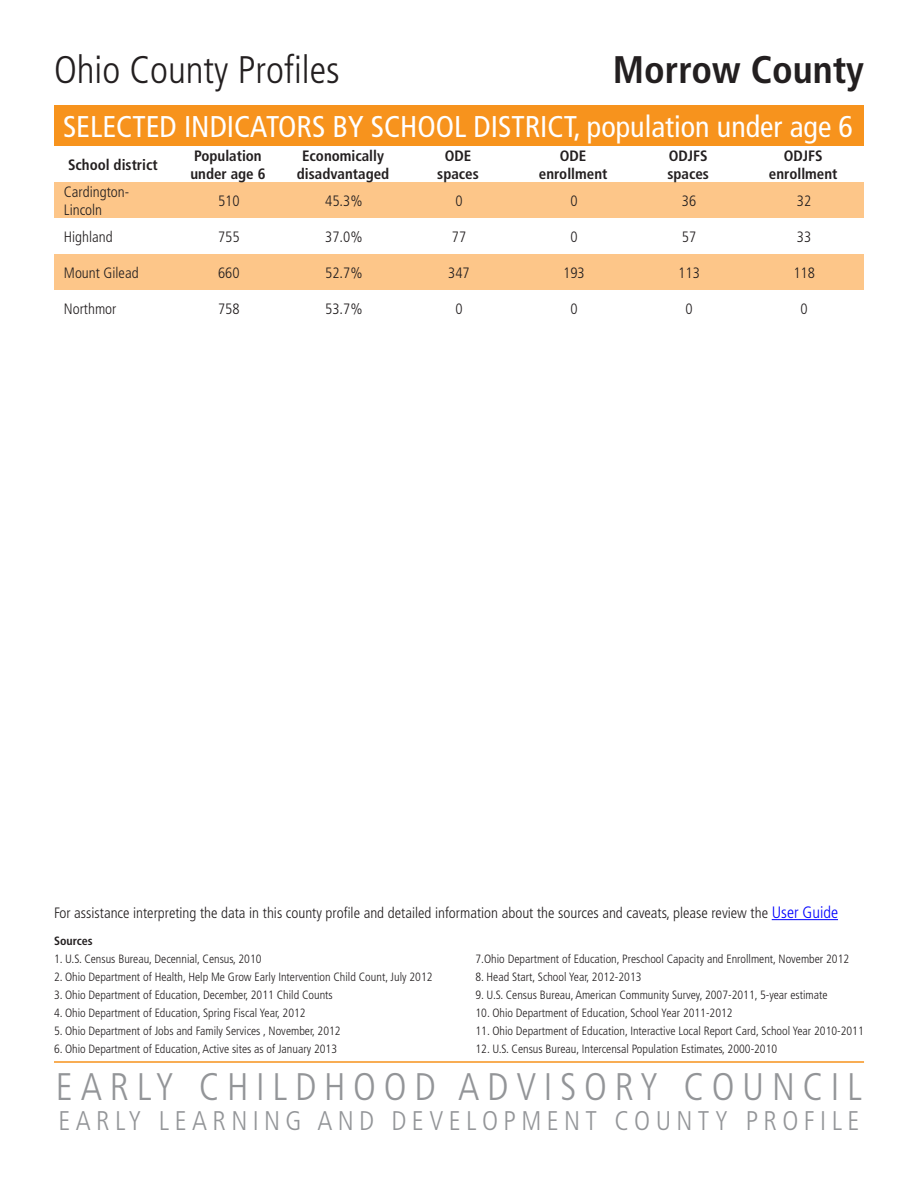
<style>
.page{position:relative;width:918px;height:1188px;background:#fff}
.page>*{position:absolute;margin:0;border:0;box-sizing:border-box;transform-origin:0 0}
.t1{font:300 condensed 38.4px "Frutiger LT Std";letter-spacing:.2em;color:#939598}
.t2{font:300 condensed 38.4px "Frutiger LT Std";color:#231f20}
.t3{font:700 condensed 38.4px "Frutiger LT Std";color:#231f20}
.t4{font:condensed 30px "Frutiger LT Std";color:#fff}
.t5{font:300 condensed 27px "Frutiger LT Std";letter-spacing:.2em;color:#939598}
.t6{font:300 condensed 15px/18px "Frutiger LT Std";color:#231f20}
.t7{font:700 condensed 15px/18px "Frutiger LT Std";color:#231f20}
.t8{font:300 condensed 12px "Frutiger LT Std";color:#231f20}
.t9{font:700 condensed 12px "Frutiger LT Std";color:#231f20}
.s1{font-size:16.5px;color:#00f}
</style>
<div class="page">
<div style="left:54px;top:105px;width:810px;height:41px;background:#f7931d"></div>
<hr style="left:54px;top:1061px;width:810px;height:2px;background:#f7931d">
<div style="left:54px;top:182px;width:810px;height:36px;background:#fdc689"></div>
<div style="left:54px;top:254px;width:810px;height:36px;background:#fdc689"></div>
<hr style="left:772px;top:919px;width:66px;height:1px;background:#00f">
<p class="t2" style="left:54px;top:48px;width:287px">Ohio County Profiles</p>
<p class="t3" style="left:613px;top:47px;width:253px">Morrow County</p>
<p class="t4" style="left:63px;top:109px;width:791px">SELECTED INDICATORS BY SCHOOL DISTRICT, population under age 6</p>
<p class="t7" style="left:68px;top:155px;width:91px">School district</p>
<p class="t7" style="left:190px;top:146px;width:77px">Population under age 6</p>
<p class="t7" style="left:297px;top:146px;width:94px;text-align:center">Economically disadvantaged</p>
<p class="t7" style="left:445px;top:146px;width:28px">ODE</p>
<p class="t7" style="left:437px;top:164px;width:43px">spaces</p>
<p class="t6" style="left:64px;top:183px;width:67px">Cardington-<br>Lincoln</p>
<p class="t6" style="left:64px;top:228px;width:50px">Highland</p>
<p class="t6" style="left:64px;top:264px;width:76px">Mount Gilead</p>
<p class="t6" style="left:64px;top:300px;width:54px">Northmor</p>
<p class="t6" style="left:218px;top:192px;width:23px">510</p>
<p class="t6" style="left:218px;top:228px;width:23px">755</p>
<p class="t6" style="left:218px;top:264px;width:23px">660</p>
<p class="t6" style="left:218px;top:300px;width:23px">758</p>
<p class="t6" style="left:325px;top:192px;width:39px">45.3%</p>
<p class="t6" style="left:325px;top:228px;width:39px">37.0%</p>
<p class="t6" style="left:325px;top:264px;width:39px">52.7%</p>
<p class="t6" style="left:325px;top:300px;width:39px">53.7%</p>
<p class="t6" style="left:455px;top:192px;width:9px">0</p>
<p class="t6" style="left:452px;top:228px;width:16px">77</p>
<p class="t6" style="left:448px;top:264px;width:23px">347</p>
<p class="t6" style="left:455px;top:300px;width:9px">0</p>
<p class="t7" style="left:560px;top:146px;width:28px">ODE</p>
<p class="t7" style="left:539px;top:164px;width:70px">enrollment</p>
<p class="t6" style="left:570px;top:192px;width:9px">0</p>
<p class="t6" style="left:570px;top:228px;width:9px">0</p>
<p class="t6" style="left:563px;top:264px;width:23px">193</p>
<p class="t6" style="left:570px;top:300px;width:9px">0</p>
<p class="t7" style="left:669px;top:146px;width:40px">ODJFS</p>
<p class="t7" style="left:667px;top:164px;width:43px">spaces</p>
<p class="t6" style="left:682px;top:192px;width:16px">36</p>
<p class="t6" style="left:682px;top:228px;width:16px">57</p>
<p class="t6" style="left:678px;top:264px;width:23px">113</p>
<p class="t6" style="left:686px;top:300px;width:9px">0</p>
<p class="t7" style="left:784px;top:146px;width:40px">ODJFS</p>
<p class="t7" style="left:769px;top:164px;width:70px">enrollment</p>
<p class="t6" style="left:797px;top:192px;width:16px">32</p>
<p class="t6" style="left:797px;top:228px;width:16px">33</p>
<p class="t6" style="left:793px;top:264px;width:23px">118</p>
<p class="t6" style="left:801px;top:300px;width:9px">0</p>
<p class="t6" style="left:54px;top:904px;width:786px">For assistance interpreting the data in this county profile and detailed information about the sources and caveats, please review the <span class="s1">User Guide</span></p>
<p class="t9" style="left:54px;top:934px;width:40px">Sources</p>
<p class="t8" style="left:54px;top:952px;width:209px">1. U.S. Census Bureau, Decennial, Census, 2010</p>
<p class="t8" style="left:54px;top:970px;width:380px">2. Ohio Department of Health, Help Me Grow Early Intervention Child Count, July 2012</p>
<p class="t8" style="left:54px;top:988px;width:280px">3. Ohio Department of Education, December, 2011 Child Counts</p>
<p class="t8" style="left:54px;top:1006px;width:253px">4. Ohio Department of Education, Spring Fiscal Year, 2012</p>
<p class="t8" style="left:54px;top:1024px;width:288px">5. Ohio Department of Jobs and Family Services , November, 2012</p>
<p class="t8" style="left:54px;top:1042px;width:285px">6. Ohio Department of Education, Active sites as of January 2013</p>
<p class="t8" style="left:476px;top:952px;width:375px">7.Ohio Department of Education, Preschool Capacity and Enrollment, November 2012</p>
<p class="t8" style="left:476px;top:970px;width:168px">8. Head Start, School Year, 2012-2013</p>
<p class="t8" style="left:476px;top:988px;width:354px">9. U.S. Census Bureau, American Community Survey, 2007-2011, 5-year estimate</p>
<p class="t8" style="left:476px;top:1006px;width:259px">10. Ohio Department of Education, School Year 2011-2012</p>
<p class="t8" style="left:476px;top:1024px;width:390px">11. Ohio Department of Education, Interactive Local Report Card, School Year 2010-2011</p>
<p class="t8" style="left:476px;top:1042px;width:303px">12. U.S. Census Bureau, Intercensal Population Estimates, 2000-2010</p>
<p class="t1" style="left:56px;top:1065px;width:808px">EARLY CHILDHOOD ADVISORY COUNCIL</p>
<p class="t5" style="left:58px;top:1105px;width:803px">EARLY LEARNING AND DEVELOPMENT COUNTY PROFILE</p>
</div>
